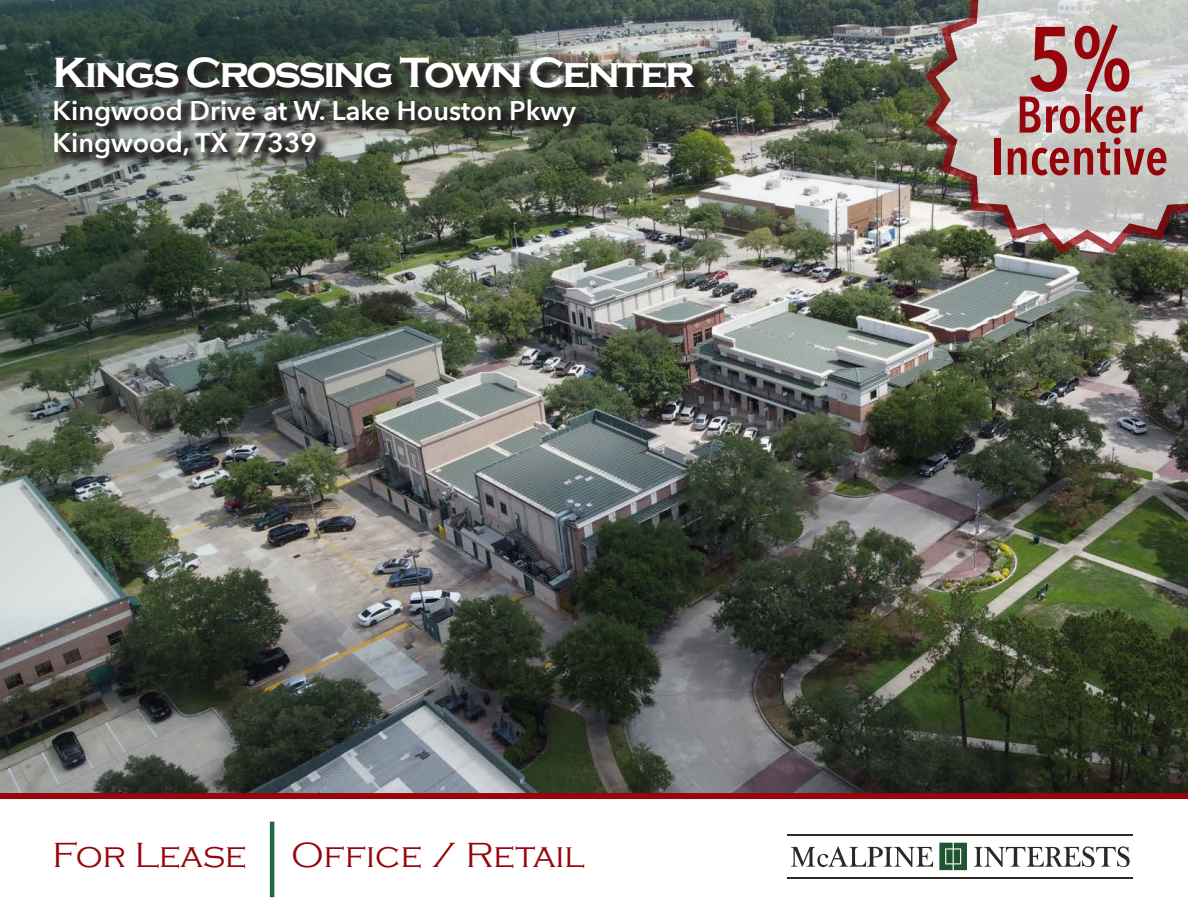
<style>
.page{position:relative;width:1188px;height:918px;background:#fff}
.page>*{position:absolute;margin:0;border:0;box-sizing:border-box;transform-origin:0 0}
.t1{font:600 90px "Avenir Next Condensed";color:#96050c}
.t2{font:600 51px "Avenir Next Condensed";color:#96050c}
.t3{font:700 43.5px "Copperplate Gothic";letter-spacing:-.06em;color:#fff}
.t4{font:300 36px "Copperplate Gothic";color:#96050c}
.t5{font:600 27px "Avenir Next";color:#fff}
</style>
<div class="page">
<svg style="left:974px;top:846px;width:156px;height:22px"></svg>
<svg style="left:791px;top:846px;width:142px;height:21px"></svg>
<hr style="left:788px;top:835px;width:345px;height:1px;background:#2e2926">
<hr style="left:788px;top:878px;width:345px;height:1px;background:#2e2926">
<svg style="left:939px;top:843px;width:28px;height:27px"></svg>
<div style="left:0;top:793px;width:1188px;height:6px;background:#96050c"></div>
<hr style="left:270px;top:822px;width:4px;height:75px;background:#1f673f">
<img style="left:0;top:0;width:1188px;height:794px">
<svg style="left:53px;top:56px;width:657px;height:117px;background:#4b5248"></svg>
<svg style="left:924px;top:0;width:264px;height:256px;background:#b5b1ac"></svg>
<p class="t3" style="left:52px;top:49px;width:644px">Kings Crossing Town Center</p>
<p class="t5" style="left:52px;top:87px;width:525px">Kingwood Drive at W. Lake Houston Pkwy</p>
<p class="t5" style="left:52px;top:119px;width:266px">Kingwood, TX 77339</p>
<p class="t4" style="left:52px;top:836px;width:196px">For Lease</p>
<p class="t4" style="left:291px;top:836px;width:295px">Office / Retail</p>
<p class="t1" style="left:1027px;top:-19px;width:106px">5%</p>
<p class="t2" style="left:1016px;top:71px;width:128px">Broker</p>
<p class="t2" style="left:991px;top:113px;width:179px">Incentive</p>
</div>
